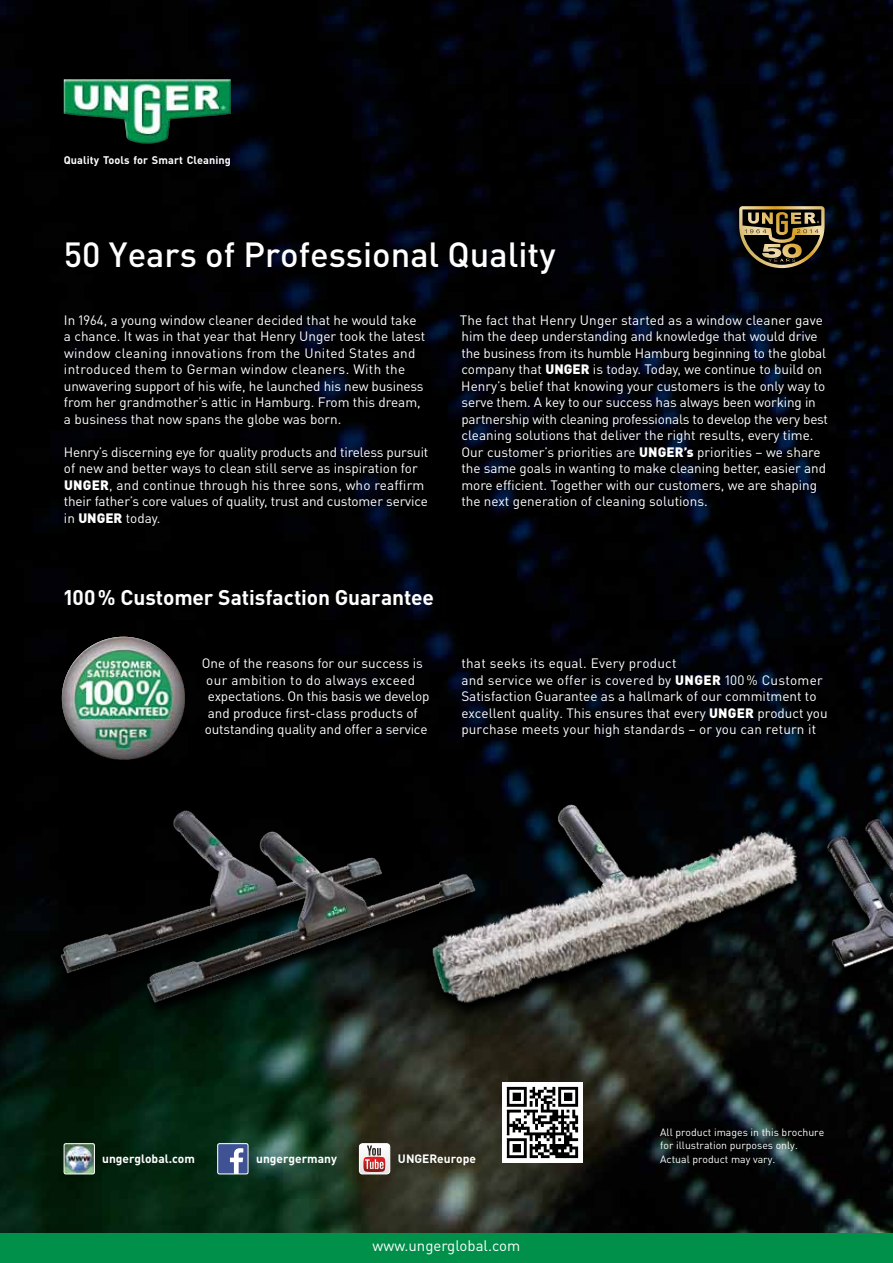
<style>
.page{position:relative;width:893px;height:1263px;background:#fff}
.page>*{position:absolute;margin:0;border:0;box-sizing:border-box;transform-origin:0 0}
.t1{font:500 34.5px "DIN Pro";color:#fff}
.t2{font:700 21px "DIN Pro";letter-spacing:-.005em;color:#fff}
.t3{font:15px "DIN Pro";color:#fff}
.t4{font:13.5px/16.5px "DIN Pro";color:#fff}
.t5{font:900 13.5px "DIN Pro";color:#fff}
.t6{font:700 12px "DIN Pro";color:#fff}
.t7{font:700 10.95px "DIN Pro";letter-spacing:.01em;color:#fff}
.t8{font:10.5px/13.5px "DIN Pro";color:#fff}
.s1{font-weight:900}
</style>
<div class="page">
<img style="left:0;top:0;width:893px;height:1233px">
<svg style="left:359px;top:1145px;width:31px;height:29px"></svg>
<div style="left:359px;top:1143px;width:31px;height:31px;border:1px solid #fff;border-radius:3px"></div>
<svg style="left:219px;top:1145px;width:29px;height:29px"></svg>
<div style="left:217px;top:1143px;width:31px;height:31px;border:1px solid #fff;border-radius:2px"></div>
<img style="left:64px;top:1145px;width:29px;height:29px">
<div style="left:64px;top:1143px;width:31px;height:31px;border:1px solid #fff;border-radius:2px"></div>
<svg style="left:739px;top:206px;width:86px;height:62px;background:#5f5334"></svg>
<img style="left:64px;top:79px;width:167px;height:65px">
<img style="left:38px;top:767px;width:855px;height:300px">
<div style="left:0;top:1233px;width:893px;height:30px;background:#00904a"></div>
<div style="left:502px;top:1082px;width:81px;height:81px;background:#fff"></div>
<img style="left:506px;top:1086px;width:73px;height:73px">
<img style="left:62px;top:637px;width:123px;height:123px;border-radius:62px">
<p class="t7" style="left:64px;top:152px;width:169px">Quality Tools for Smart Cleaning</p>
<h1 class="t1" style="left:64px;top:231px;width:493px">50 Years of Professional Quality</h1>
<p class="t4" style="left:64px;top:311px;width:363px">In 1964, a young window cleaner decided that he would take a chance. It was in that year that Henry Unger took the latest window cleaning innovations from the United States and introduced them to German window cleaners. With the unwavering support of his wife, he launched his new business from her grandmother’s attic in Hamburg. From this dream, a business that now spans the globe was born.</p>
<p class="t4" style="left:64px;top:443px;width:366px">Henry’s discerning eye for quality products and tireless pursuit of new and better ways to clean still serve as inspiration for</p>
<p class="t5" style="left:64px;top:476px;width:19px">UNGER</p>
<p class="t4" style="left:64px;top:476px;width:366px;text-indent:45px">, and continue through his three sons, who reaffirm their father’s core values of quality, trust and customer service in <span class="s1">UNGER</span></p>
<p class="t4" style="left:126px;top:509px;width:36px">today.</p>
<h2 class="t2" style="left:64px;top:584px;width:372px">100% Customer Satisfaction Guarantee</h2>
<p class="t4" style="left:460px;top:311px;width:368px">The fact that Henry Unger started as a window cleaner gave him the deep understanding and knowledge that would drive the business from its humble Hamburg beginning to the global company that <span class="s1">UNGER</span></p>
<p class="t4" style="left:461px;top:361px;width:368px;text-indent:132px">is today. Today, we continue to build on Henry’s belief that knowing your customers is the only way to serve them. A key to our success has always been working in partnership with cleaning professionals to develop the very best cleaning solutions that deliver the right results, every time.<br>Our customer’s priorities are <span class="s1">UNGER</span></p>
<p class="t4" style="left:461px;top:443px;width:366px;text-indent:222px"><span class="s1">’S</span> priorities – we share the same goals in wanting to make cleaning better, easier and more efficient. Together with our customers, we are shaping the next generation of cleaning solutions.</p>
<p class="t4" style="left:202px;top:655px;width:229px">One of the reasons for our success is our ambition to do always exceed expectations. On this basis we develop and produce first-class products of outstanding quality and offer a service</p>
<p class="t4" style="left:461px;top:655px;width:368px">that seeks its equal. Every product<br>and service we offer is covered by <span class="s1">UNGER</span> 100 % Customer Satisfaction Guarantee as a hallmark of our commitment to excellent quality. This ensures that every <span class="s1">UNGER</span> product you purchase meets your high standards – or you can return it</p>
<p class="t6" style="left:102px;top:1150px;width:94px">ungerglobal.com</p>
<p class="t6" style="left:256px;top:1150px;width:82px">ungergermany</p>
<p class="t6" style="left:398px;top:1151px;width:80px">UNGEReurope</p>
<p class="t3" style="left:373px;top:1235px;width:149px">www.ungerglobal.com</p>
<p class="t8" style="left:660px;top:1125px;width:166px">All product images in this brochure for illustration purposes only.<br>Actual product may vary.</p>
</div>
